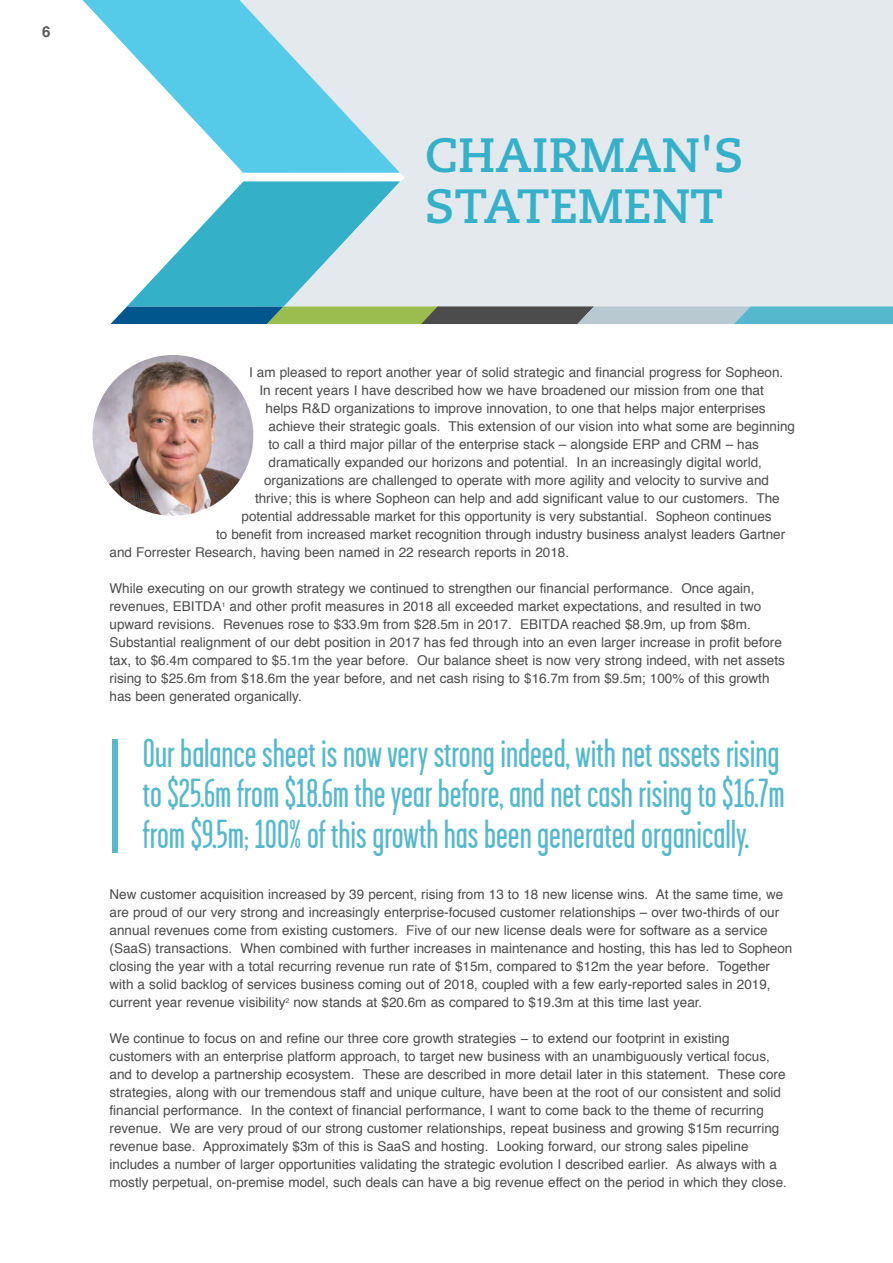
<style>
.page{position:relative;width:893px;height:1263px;background:#fff}
.page>*{position:absolute;margin:0;border:0;box-sizing:border-box;transform-origin:0 0}
.t1{font:700 48px "Caecilia";color:#34b1c9}
.t2{font:40.5px/40.5px "Garage Gothic";color:#56b8cc}
.t3{font:700 15px "Helvetica";color:#57585a}
.t4{font:13.5px/18px "Helvetica";color:#4d4c4c}
</style>
<div class="page">
<div style="left:400px;top:0;width:493px;height:181px;background:#e4e9ee"></div>
<img style="left:93px;top:355px;width:160px;height:161px;border-radius:80px">
<svg style="left:110px;top:181px;width:783px;height:143px;background:#b8d7dd"></svg>
<svg style="left:83px;top:0;width:317px;height:173px"></svg>
<div style="left:112px;top:739px;width:6px;height:113px;background:#56b8cc"></div>
<p class="t3" style="left:42px;top:19px;width:10px">6</p>
<p class="t1" style="left:425px;top:127px;width:320px">CHAIRMAN'S</p>
<p class="t1" style="left:425px;top:178px;width:299px">STATEMENT</p>
<p class="t4" style="left:249px;top:364px;width:536px">I am pleased to report another year of solid strategic and financial progress for Sopheon.</p>
<p class="t4" style="left:260px;top:382px;width:506px">In recent years I have described how we have broadened our mission from one that</p>
<p class="t4" style="left:265px;top:400px;width:502px">helps R&amp;D organizations to improve innovation, to one that helps major enterprises</p>
<p class="t4" style="left:268px;top:418px;width:528px">achieve their strategic goals. This extension of our vision into what some are beginning</p>
<p class="t4" style="left:268px;top:436px;width:492px">to call a third major pillar of the enterprise stack – alongside ERP and CRM – has</p>
<p class="t4" style="left:268px;top:454px;width:495px">dramatically expanded our horizons and potential. In an increasingly digital world,</p>
<p class="t4" style="left:264px;top:472px;width:507px">organizations are challenged to operate with more agility and velocity to survive and</p>
<p class="t4" style="left:255px;top:490px;width:526px">thrive; this is where Sopheon can help and add significant value to our customers. The</p>
<p class="t4" style="left:241px;top:508px;width:532px">potential addressable market for this opportunity is very substantial. Sopheon continues</p>
<p class="t4" style="left:216px;top:526px;width:571px">to benefit from increased market recognition through industry business analyst leaders Gartner</p>
<p class="t4" style="left:109px;top:544px;width:461px">and Forrester Research, having been named in 22 research reports in 2018.</p>
<p class="t4" style="left:109px;top:580px;width:677px">While executing on our growth strategy we continued to strengthen our financial performance. Once again, revenues, EBITDA<sup>1</sup> and other profit measures in 2018 all exceeded market expectations, and resulted in two upward revisions. Revenues rose to $33.9m from $28.5m in 2017. EBITDA reached $8.9m, up from $8m.<br>Substantial realignment of our debt position in 2017 has fed through into an even larger increase in profit before tax, to $6.4m compared to $5.1m the year before. Our balance sheet is now very strong indeed, with net assets rising to $25.6m from $18.6m the year before, and net cash rising to $16.7m from $9.5m; 100% of this growth has been generated organically.</p>
<p class="t2" style="left:143px;top:732px;width:643px">Our balance sheet is now very strong indeed, with net assets rising to $25.6m from $18.6m the year before, and net cash rising to $16.7m from $9.5m; 100% of this growth has been generated organically.</p>
<p class="t4" style="left:110px;top:886px;width:684px">New customer acquisition increased by 39 percent, rising from 13 to 18 new license wins. At the same time, we are proud of our very strong and increasingly enterprise-focused customer relationships – over two-thirds of our annual revenues come from existing customers. Five of our new license deals were for software as a service (SaaS) transactions. When combined with further increases in maintenance and hosting, this has led to Sopheon closing the year with a total recurring revenue run rate of $15m, compared to $12m the year before. Together with a solid backlog of services business coming out of 2018, coupled with a few early-reported sales in 2019, current year revenue visibility<sup>2</sup> now stands at $20.6m as compared to $19.3m at this time last year.</p>
<p class="t4" style="left:110px;top:1030px;width:679px">We continue to focus on and refine our three core growth strategies − to extend our footprint in existing customers with an enterprise platform approach, to target new business with an unambiguously vertical focus, and to develop a partnership ecosystem. These are described in more detail later in this statement. These core strategies, along with our tremendous staff and unique culture, have been at the root of our consistent and solid financial performance. In the context of financial performance, I want to come back to the theme of recurring revenue. We are very proud of our strong customer relationships, repeat business and growing $15m recurring revenue base. Approximately $3m of this is SaaS and hosting. Looking forward, our strong sales pipeline includes a number of larger opportunities validating the strategic evolution I described earlier. As always with a mostly perpetual, on-premise model, such deals can have a big revenue effect on the period in which they close.</p>
</div>
